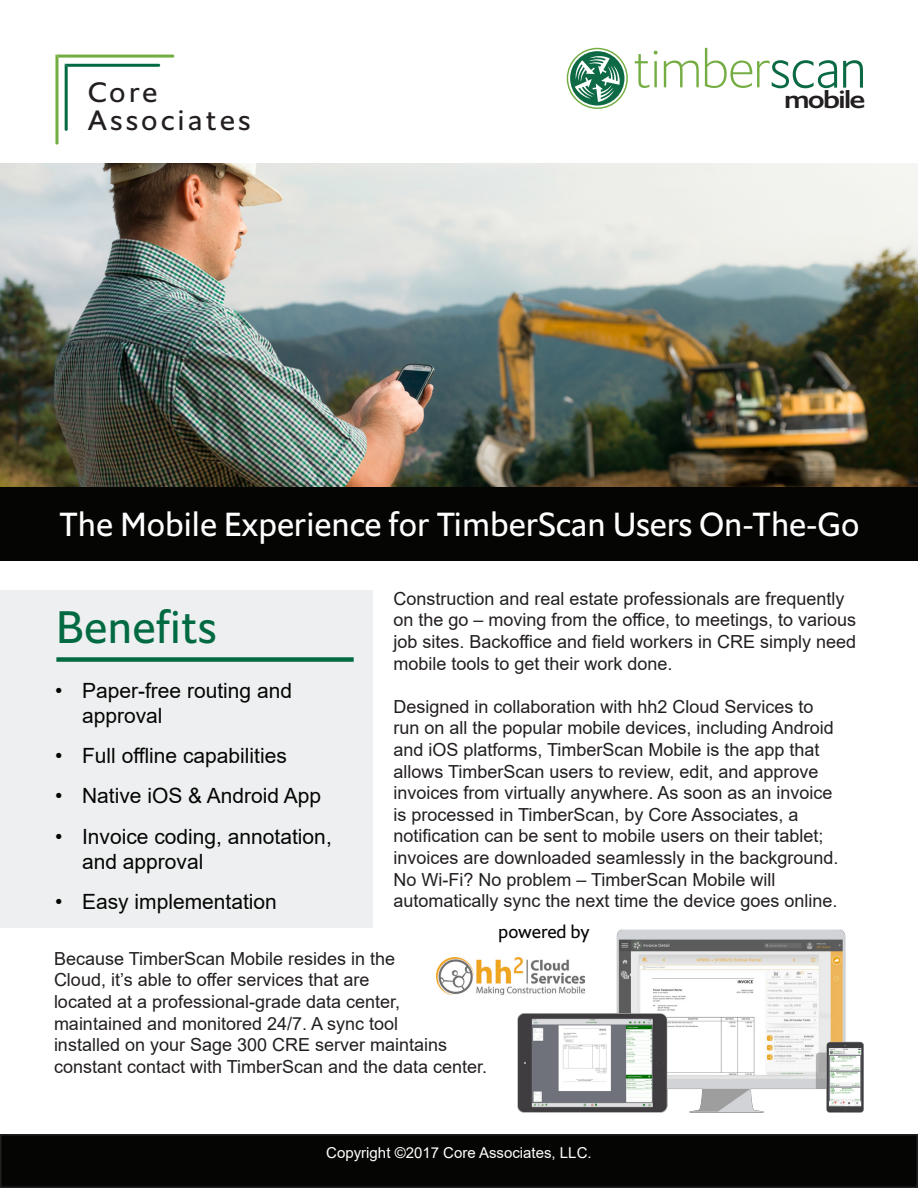
<style>
.page{position:relative;width:918px;height:1188px;background:#fff}
.page>*{position:absolute;margin:0;border:0;box-sizing:border-box;transform-origin:0 0}
.t1{font:45px "Halifax";color:#026a43}
.t2{font:33px "Halifax";color:#fff}
.t3{font:27.6px/27.3px "Halifax";letter-spacing:.105em;color:#231f20;scale:1.07 1}
.t4{font:500 24px "Halifax";letter-spacing:-.07em;color:#231f20;scale:1.25 1}
.t5{font:21px/25.2px "Arial";color:#050504}
.Data_Sheet_Body{font:18px/21.6px "Arial";color:#231f20}
.t6{font:18px "Halifax";letter-spacing:-.005em;color:#050504}
.t7{font:15px "Arial";color:#fff}
</style>
<div class="page">
<div style="left:1px;top:1135px;width:916px;height:52px;background:#050504"></div>
<div style="left:0;top:1134px;width:918px;height:54px;border:2px solid #231f20"></div>
<div style="left:1px;top:487px;width:917px;height:74px;background:#050504"></div>
<div style="left:0;top:590px;width:372px;height:338px;background:#eeeff0"></div>
<div style="left:56px;top:657px;width:298px;height:5px;background:#026a43"></div>
<img style="left:517px;top:929px;width:346px;height:183px">
<img style="left:436px;top:957px;width:149px;height:38px">
<img style="left:0;top:164px;width:918px;height:323px">
<svg style="left:635px;top:51px;width:23px;height:37px"></svg>
<svg style="left:664px;top:61px;width:35px;height:26px"></svg>
<svg style="left:705px;top:48px;width:132px;height:40px"></svg>
<svg style="left:843px;top:60px;width:20px;height:28px"></svg>
<svg style="left:567px;top:48px;width:61px;height:61px"></svg>
<svg style="left:55px;top:55px;width:119px;height:90px"></svg>
<p class="t3" style="left:88px;top:79px;width:153px">Core<br>Associates</p>
<p class="t4" style="left:784px;top:84px;width:67px">mobile</p>
<p class="t2" style="left:59px;top:503px;width:802px">The Mobile Experience for TimberScan Users On-The-Go</p>
<p class="t1" style="left:56px;top:598px;width:162px">Benefits</p>
<p class="t5" style="left:82px;top:678px;width:212px;text-indent:-27px">• Paper-free routing and approval</p>
<p class="t5" style="left:55px;top:743px;width:233px">• Full offline capabilities</p>
<p class="t5" style="left:55px;top:783px;width:268px">• Native iOS &amp; Android App</p>
<p class="t5" style="left:82px;top:824px;width:251px;text-indent:-27px">• Invoice coding, annotation, and approval</p>
<p class="t5" style="left:55px;top:889px;width:223px">• Easy implementation</p>
<p class="Data_Sheet_Body" style="left:393px;top:587px;width:464px">Construction and real estate professionals are frequently on the go – moving from the office, to meetings, to various job sites. Backoffice and field workers in CRE simply need mobile tools to get their work done.</p>
<p class="Data_Sheet_Body" style="left:393px;top:695px;width:447px">Designed in collaboration with hh2 Cloud Services to run on all the popular mobile devices, including Android and iOS platforms, TimberScan Mobile is the app that allows TimberScan users to review, edit, and approve invoices from virtually anywhere. As soon as an invoice is processed in TimberScan, by Core Associates, a notification can be sent to mobile users on their tablet; invoices are downloaded seamlessly in the background.<br>No Wi-Fi? No problem – TimberScan Mobile will automatically sync the next time the device goes online.</p>
<p class="t6" style="left:498px;top:920px;width:93px">powered by</p>
<p class="Data_Sheet_Body" style="left:54px;top:947px;width:435px">Because TimberScan Mobile resides in the<br>Cloud, it’s able to offer services that are<br>located at a professional-grade data center, maintained and monitored 24/7. A sync tool<br>installed on your Sage 300 CRE server maintains constant contact with TimberScan and the data center.</p>
<p class="t7" style="left:326px;top:1143px;width:267px">Copyright ©2017 Core Associates, LLC.</p>
</div>
